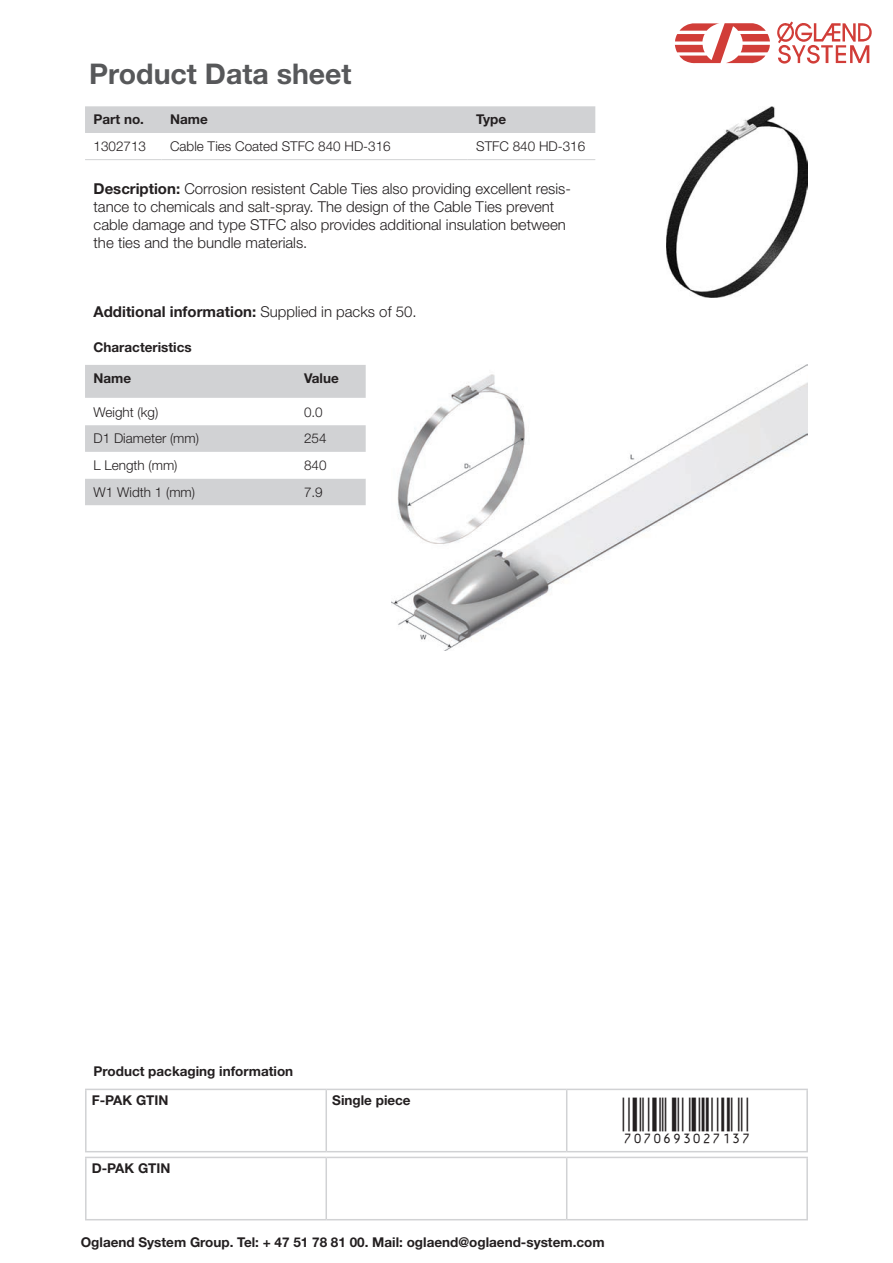
<style>
.page{position:relative;width:893px;height:1263px;background:#fff}
.page>*{position:absolute;margin:0;border:0;box-sizing:border-box;transform-origin:0 0}
.Artikel{font:45px "Viisas EAN Matala";color:#231f20}
.Artikel-2{font:700 28.5px "Helvetica Neue LT Std";color:#57585a}
.Artikel-3{font:300 15px/18px "Helvetica Neue LT Std";color:#231f20}
.Artikel-4{font:700 15px "Helvetica Neue LT Std";color:#231f20}
.Artikel-5{font:700 13.5px/29.1px "Helvetica Neue LT Std";color:#231f20}
.Artikel-6{font:300 13.5px "Helvetica Neue LT Std";color:#231f20}
.s1{font-weight:700}
.s2{font-weight:300}
</style>
<div class="page">
<svg style="left:675px;top:23px;width:95px;height:40px"></svg>
<svg style="left:777px;top:21px;width:95px;height:43px"></svg>
<div style="left:85px;top:106px;width:510px;height:27px;background:#d1d2d4"></div>
<hr style="left:85px;top:159px;width:77px;height:1px;background:#d1d2d4">
<hr style="left:162px;top:159px;width:306px;height:1px;background:#d1d2d4">
<hr style="left:468px;top:159px;width:127px;height:1px;background:#d1d2d4">
<img style="left:666px;top:107px;width:142px;height:190px">
<img style="left:391px;top:365px;width:416px;height:285px">
<div style="left:85px;top:365px;width:281px;height:33px;background:#d1d2d4"></div>
<svg style="left:85px;top:425px;width:281px;height:80px"></svg>
<hr style="left:85px;top:1089px;width:241px;height:1px;background:#d1d2d4">
<hr style="left:85px;top:1090px;width:2px;height:61px;background:#d1d2d4">
<hr style="left:326px;top:1089px;width:241px;height:1px;background:#d1d2d4">
<hr style="left:325px;top:1090px;width:2px;height:61px;background:#d1d2d4">
<hr style="left:567px;top:1089px;width:241px;height:1px;background:#d1d2d4">
<hr style="left:566px;top:1090px;width:1px;height:61px;background:#d1d2d4">
<hr style="left:806px;top:1090px;width:2px;height:61px;background:#d1d2d4">
<hr style="left:85px;top:1151px;width:241px;height:1px;background:#d1d2d4">
<hr style="left:326px;top:1151px;width:241px;height:1px;background:#d1d2d4">
<hr style="left:567px;top:1151px;width:241px;height:1px;background:#d1d2d4">
<hr style="left:85px;top:1157px;width:241px;height:1px;background:#d1d2d4">
<hr style="left:85px;top:1158px;width:2px;height:61px;background:#d1d2d4">
<hr style="left:326px;top:1157px;width:241px;height:1px;background:#d1d2d4">
<hr style="left:325px;top:1158px;width:2px;height:61px;background:#d1d2d4">
<hr style="left:567px;top:1157px;width:241px;height:1px;background:#d1d2d4">
<hr style="left:566px;top:1158px;width:1px;height:61px;background:#d1d2d4">
<hr style="left:806px;top:1158px;width:2px;height:61px;background:#d1d2d4">
<hr style="left:85px;top:1219px;width:241px;height:1px;background:#d1d2d4">
<hr style="left:326px;top:1219px;width:241px;height:1px;background:#d1d2d4">
<hr style="left:567px;top:1219px;width:241px;height:1px;background:#d1d2d4">
<p class="Artikel-2" style="left:89px;top:56px;width:264px">Product Data sheet</p>
<p class="Artikel-5" style="left:94px;top:105px;width:52px">Part no.</p>
<p class="Artikel-5" style="left:170px;top:105px;width:39px">Name</p>
<p class="Artikel-5" style="left:476px;top:105px;width:32px">Type</p>
<p class="Artikel-6" style="left:94px;top:138px;width:54px">1302713</p>
<p class="Artikel-6" style="left:170px;top:138px;width:222px">Cable Ties Coated STFC 840 HD-316</p>
<p class="Artikel-6" style="left:476px;top:138px;width:111px">STFC 840 HD-316</p>
<p class="Artikel-3" style="left:94px;top:179px;width:479px"><span class="s1">Description:</span> Corrosion resistent Cable Ties also providing excellent resis&shy;tance to chemicals and salt-spray. The design of the Cable Ties prevent cable damage and type STFC also provides additional insulation between the ties and the bundle materials.</p>
<p class="Artikel-4" style="left:94px;top:302px;width:324px">Additional information: <span class="s2">Supplied in packs of 50.</span></p>
<p class="Artikel-5" style="left:94px;top:332px;width:100px">Characteristics</p>
<p class="Artikel-5" style="left:94px;top:363px;width:39px">Name</p>
<p class="Artikel-5" style="left:304px;top:363px;width:36px">Value</p>
<p class="Artikel-6" style="left:94px;top:404px;width:66px">Weight (kg)</p>
<p class="Artikel-6" style="left:304px;top:404px;width:20px">0.0</p>
<p class="Artikel-6" style="left:94px;top:430px;width:107px">D1 Diameter (mm)</p>
<p class="Artikel-6" style="left:304px;top:430px;width:24px">254</p>
<p class="Artikel-6" style="left:94px;top:457px;width:86px">L Length (mm)</p>
<p class="Artikel-6" style="left:304px;top:457px;width:24px">840</p>
<p class="Artikel-6" style="left:94px;top:484px;width:103px">W1 Width 1 (mm)</p>
<p class="Artikel-6" style="left:304px;top:484px;width:20px">7.9</p>
<p class="Artikel-5" style="left:92px;top:1056px;width:203px">Product packaging information<br>F-PAK GTIN</p>
<p class="Artikel-5" style="left:92px;top:1153px;width:80px">D-PAK GTIN</p>
<p class="Artikel-5" style="left:332px;top:1085px;width:80px">Single piece</p>
<p class="Artikel" style="left:623px;top:1097px;width:130px">7070693027137</p>
<p class="Artikel-5" style="left:81px;top:1227px;width:525px">Oglaend System Group. Tel: + 47 51 78 81 00. Mail: oglaend@oglaend-system.com</p>
</div>
